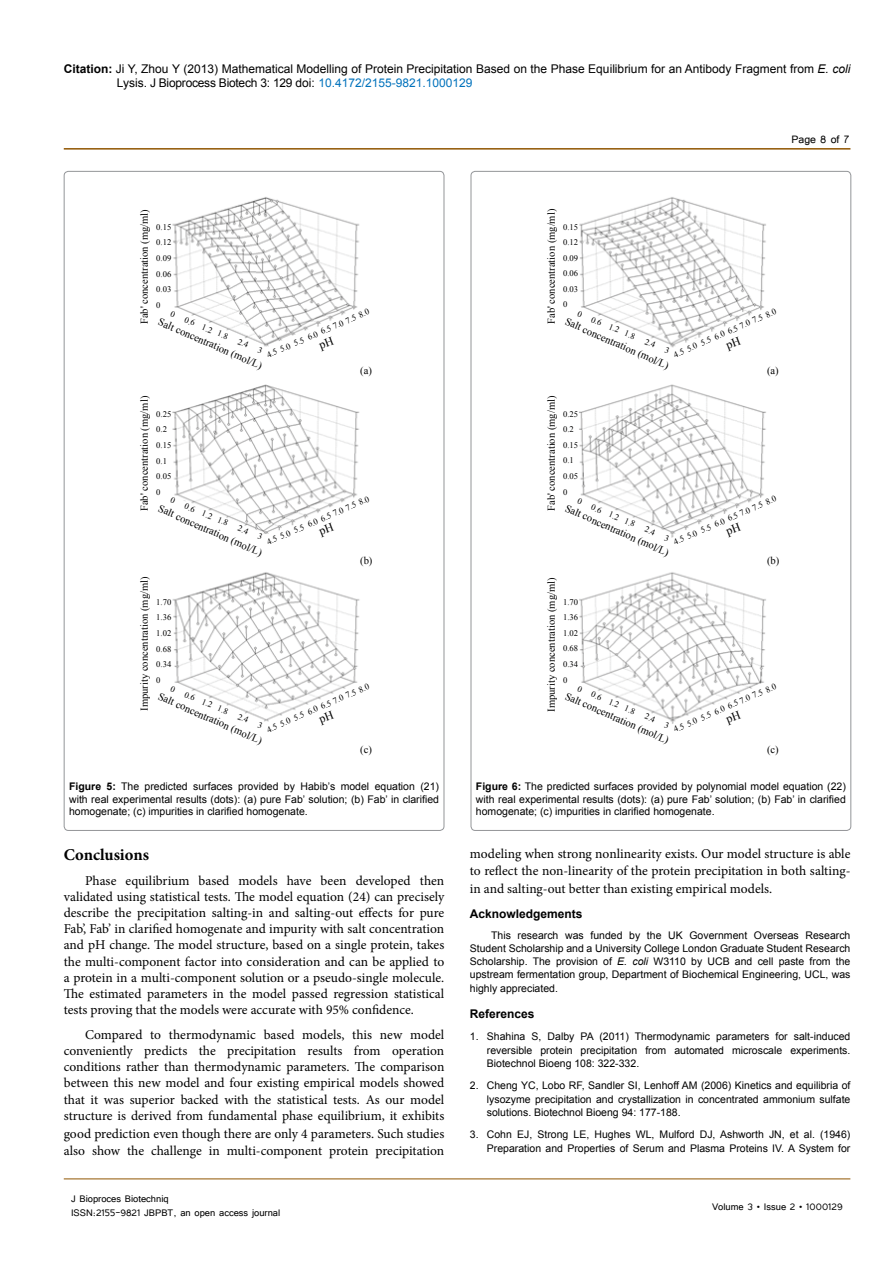
<style>
.page{position:relative;width:893px;height:1263px;background:#fff}
.page>*{position:absolute;margin:0;border:0;box-sizing:border-box;transform-origin:0 0}
.t1{font:700 16.5px "Minion Pro";color:#000}
.t2{font:13.5px/16.2px "Minion Pro";color:#000;text-align:justify}
.t3{font:13.5px "Tunga";color:#000}
.t4{font:12px/14.4px "Arial";color:#000}
.t5{font:12px/14.4px "Tunga";color:#000}
.t6{font:700 12px "Arial";color:#000}
.t7{font:10.5px/13.5px "Arial";color:#000;text-align:justify}
.t8{font:10.5px "Times New Roman";color:#000}
.t9{font:10.5px "Times New Roman";color:#010101}
.t10{font:8.55px/15.6px "Times New Roman";color:#000;text-align:justify}
.t11{font:8.55px/15.6px "Times New Roman";color:#010101;text-align:justify}
.s1{font-weight:700}
.s2{font-style:italic}
.s3{color:#0072bc}
</style>
<div class="page">
<hr style="left:64px;top:148px;width:786px;height:2px;background:#905501">
<hr style="left:64px;top:1179px;width:786px;height:1px;background:#905501">
<svg style="left:172px;top:387px;width:188px;height:147px"></svg>
<svg style="left:172px;top:572px;width:188px;height:150px"></svg>
<svg style="left:579px;top:573px;width:187px;height:151px"></svg>
<svg style="left:579px;top:387px;width:187px;height:186px"></svg>
<svg style="left:170px;top:203px;width:190px;height:144px"></svg>
<svg style="left:319px;top:523px;width:15px;height:11px"></svg>
<svg style="left:319px;top:711px;width:15px;height:11px"></svg>
<svg style="left:579px;top:200px;width:187px;height:148px"></svg>
<svg style="left:726px;top:523px;width:15px;height:14px"></svg>
<svg style="left:726px;top:711px;width:15px;height:13px"></svg>
<p class="t4" style="left:117px;top:61px;width:735px;text-indent:-53px"><span class="s1">Citation:</span> Ji Y, Zhou Y (2013) Mathematical Modelling of Protein Precipitation Based on the Phase Equilibrium for an Antibody Fragment from <span class="s2">E. coli<br></span>Lysis. J Bioprocess Biotech 3: 129 doi: <span class="s3">10.4172/2155-9821.1000129</span></p>
<p class="t3" style="left:791px;top:131px;width:59px">Page 8 of 7</p>
<p class="t8" style="left:137px;top:324px;width:117px;rotate:-90deg">Fab' concentration (mg/ml)</p>
<p class="t10" style="left:156px;top:219px;width:17px">0.15<br>0.12<br>0.09<br>0.06<br>0.03<br>0</p>
<p class="t10" style="left:264px;top:347px;width:112px;rotate:-23deg">4.5 5.0 5.5 6.0 6.5 7.0 7.5 8.0</p>
<p class="t10" style="left:174px;top:306px;width:63px;rotate:22deg">0 0.6 1.2 1.8</p>
<p class="t8" style="left:162px;top:314px;width:114px;rotate:24deg">Salt concentration (mol/L)</p>
<p class="t10" style="left:241px;top:334px;width:27px;rotate:22deg">2.4 3</p>
<p class="t8" style="left:360px;top:364px;width:13px">(a)</p>
<p class="t8" style="left:137px;top:511px;width:117px;rotate:-90deg">Fab' concentration (mg/ml)</p>
<p class="t10" style="left:156px;top:406px;width:17px;text-align:left">0.25<br>0.2<br>0.15<br>0.1<br>0.05<br>0</p>
<p class="t10" style="left:264px;top:535px;width:112px;rotate:-23deg">4.5 5.0 5.5 6.0 6.5 7.0 7.5 8.0</p>
<p class="t10" style="left:174px;top:492px;width:63px;rotate:23deg">0 0.6 1.2 1.8</p>
<p class="t8" style="left:162px;top:501px;width:114px;rotate:24deg">Salt concentration (mol/L)</p>
<p class="t10" style="left:241px;top:520px;width:27px;rotate:23deg">2.4 3</p>
<p class="t8" style="left:360px;top:553px;width:14px">(b)</p>
<p class="t8" style="left:137px;top:711px;width:136px;rotate:-90deg">Impurity concentration (mg/ml)</p>
<p class="t10" style="left:156px;top:594px;width:17px">1.70<br>1.36<br>1.02<br>0.68<br>0.34<br>0</p>
<p class="t10" style="left:264px;top:722px;width:112px;rotate:-23deg">4.5 5.0 5.5 6.0 6.5 7.0 7.5 8.0</p>
<p class="t10" style="left:174px;top:680px;width:63px;rotate:23deg">0 0.6 1.2 1.8</p>
<p class="t8" style="left:162px;top:689px;width:114px;rotate:24deg">Salt concentration (mol/L)</p>
<p class="t10" style="left:241px;top:709px;width:27px;rotate:23deg">2.4 3</p>
<p class="t8" style="left:360px;top:742px;width:13px">(c)</p>
<p class="t7" style="left:69px;top:780px;width:371px;line-height:12.6px"><span class="s1">Figure 5:</span> The predicted surfaces provided by Habib’s model equation (21) with real experimental results (dots): (a) pure Fab’ solution; (b) Fab’ in clarified homogenate; (c) impurities in clarified homogenate.</p>
<p class="t1" style="left:64px;top:843px;width:87px">Conclusions</p>
<p class="t2" style="left:64px;top:872px;width:382px;text-indent:21px">Phase equilibrium based models have been developed then validated using statistical tests. The model equation (24) can precisely describe the precipitation salting-in and salting-out effects for pure Fab’, Fab’ in clarified homogenate and impurity with salt concentration and pH change. The model structure, based on a single protein, takes the multi-component factor into consideration and can be applied to a protein in a multi-component solution or a pseudo-single molecule.<br>The estimated parameters in the model passed regression statistical tests proving that the models were accurate with 95% confidence.</p>
<p class="t2" style="left:64px;top:1026px;width:382px;text-indent:21px">Compared to thermodynamic based models, this new model conveniently predicts the precipitation results from operation conditions rather than thermodynamic parameters. The comparison between this new model and four existing empirical models showed that it was superior backed with the statistical tests. As our model structure is derived from fundamental phase equilibrium, it exhibits</p>
<p class="t2" style="left:64px;top:1124px;width:382px;line-height:17.7px">good prediction even though there are only 4 parameters. Such studies also show the challenge in multi-component protein precipitation</p>
<p class="t9" style="left:544px;top:324px;width:117px;rotate:-90deg">Fab' concentration (mg/ml)</p>
<p class="t11" style="left:563px;top:219px;width:17px">0.15<br>0.12<br>0.09<br>0.06<br>0.03<br>0</p>
<p class="t11" style="left:671px;top:347px;width:112px;rotate:-23deg">4.5 5.0 5.5 6.0 6.5 7.0 7.5 8.0</p>
<p class="t11" style="left:581px;top:306px;width:63px;rotate:22deg">0 0.6 1.2 1.8</p>
<p class="t9" style="left:569px;top:314px;width:114px;rotate:24deg">Salt concentration (mol/L)</p>
<p class="t11" style="left:648px;top:333px;width:27px;rotate:22deg">2.4 3</p>
<p class="t9" style="left:767px;top:363px;width:13px">(a)</p>
<p class="t9" style="left:544px;top:511px;width:117px;rotate:-90deg">Fab' concentration (mg/ml)</p>
<p class="t11" style="left:563px;top:406px;width:17px;text-align:left">0.25<br>0.2<br>0.15<br>0.1<br>0.05<br>0</p>
<p class="t11" style="left:671px;top:534px;width:112px;rotate:-23deg">4.5 5.0 5.5 6.0 6.5 7.0 7.5 8.0</p>
<p class="t11" style="left:581px;top:493px;width:63px;rotate:23deg">0 0.6 1.2 1.8</p>
<p class="t9" style="left:569px;top:501px;width:114px;rotate:24deg">Salt concentration (mol/L)</p>
<p class="t11" style="left:648px;top:521px;width:27px;rotate:23deg">2.4 3</p>
<p class="t9" style="left:767px;top:553px;width:14px">(b)</p>
<p class="t9" style="left:544px;top:712px;width:136px;rotate:-90deg">Impurity concentration (mg/ml)</p>
<p class="t11" style="left:563px;top:594px;width:17px">1.70<br>1.36<br>1.02<br>0.68<br>0.34<br>0</p>
<p class="t11" style="left:671px;top:722px;width:112px;rotate:-23deg">4.5 5.0 5.5 6.0 6.5 7.0 7.5 8.0</p>
<p class="t11" style="left:581px;top:680px;width:63px;rotate:23deg">0 0.6 1.2 1.8</p>
<p class="t9" style="left:569px;top:689px;width:114px;rotate:24deg">Salt concentration (mol/L)</p>
<p class="t11" style="left:648px;top:708px;width:27px;rotate:23deg">2.4 3</p>
<p class="t9" style="left:767px;top:742px;width:13px">(c)</p>
<p class="t7" style="left:476px;top:780px;width:371px;line-height:12.6px"><span class="s1">Figure 6:</span> The predicted surfaces provided by polynomial model equation (22) with real experimental results (dots): (a) pure Fab’ solution; (b) Fab’ in clarified homogenate; (c) impurities in clarified homogenate.</p>
<p class="t2" style="left:470px;top:844px;width:382px;line-height:17.7px">modeling when strong nonlinearity exists. Our model structure is able to reflect the non-linearity of the protein precipitation in both salting&shy;in and salting-out better than existing empirical models.</p>
<p class="t6" style="left:470px;top:905px;width:114px">Acknowledgements</p>
<p class="t7" style="left:470px;top:929px;width:382px;text-indent:21px">This research was funded by the UK Government Overseas Research Student Scholarship and a University College London Graduate Student Research Scholarship. The provision of <span class="s2">E. coli</span> W3110 by UCB and cell paste from the upstream fermentation group, Department of Biochemical Engineering, UCL, was highly appreciated.</p>
<p class="t6" style="left:470px;top:1006px;width:66px">References</p>
<p class="t7" style="left:487px;top:1030px;width:365px;text-indent:-17px">1. Shahina S, Dalby PA (2011) Thermodynamic parameters for salt-induced reversible protein precipitation from automated microscale experiments.<br>Biotechnol Bioeng 108: 322-332.</p>
<p class="t7" style="left:487px;top:1079px;width:365px;text-indent:-17px">2. Cheng YC, Lobo RF, Sandler SI, Lenhoff AM (2006) Kinetics and equilibria of lysozyme precipitation and crystallization in concentrated ammonium sulfate solutions. Biotechnol Bioeng 94: 177-188.</p>
<p class="t7" style="left:470px;top:1128px;width:382px;text-align:right">3. Cohn EJ, Strong LE, Hughes WL, Mulford DJ, Ashworth JN, et al. (1946)<br>Preparation and Properties of Serum and Plasma Proteins IV. A System for</p>
<p class="t5" style="left:71px;top:1190px;width:211px">J Bioproces Biotechniq<br>ISSN:2155-9821 JBPBT, an open access journal</p>
<p class="t5" style="left:712px;top:1199px;width:132px">Volume 3 • Issue 2 • 1000129</p>
</div>
